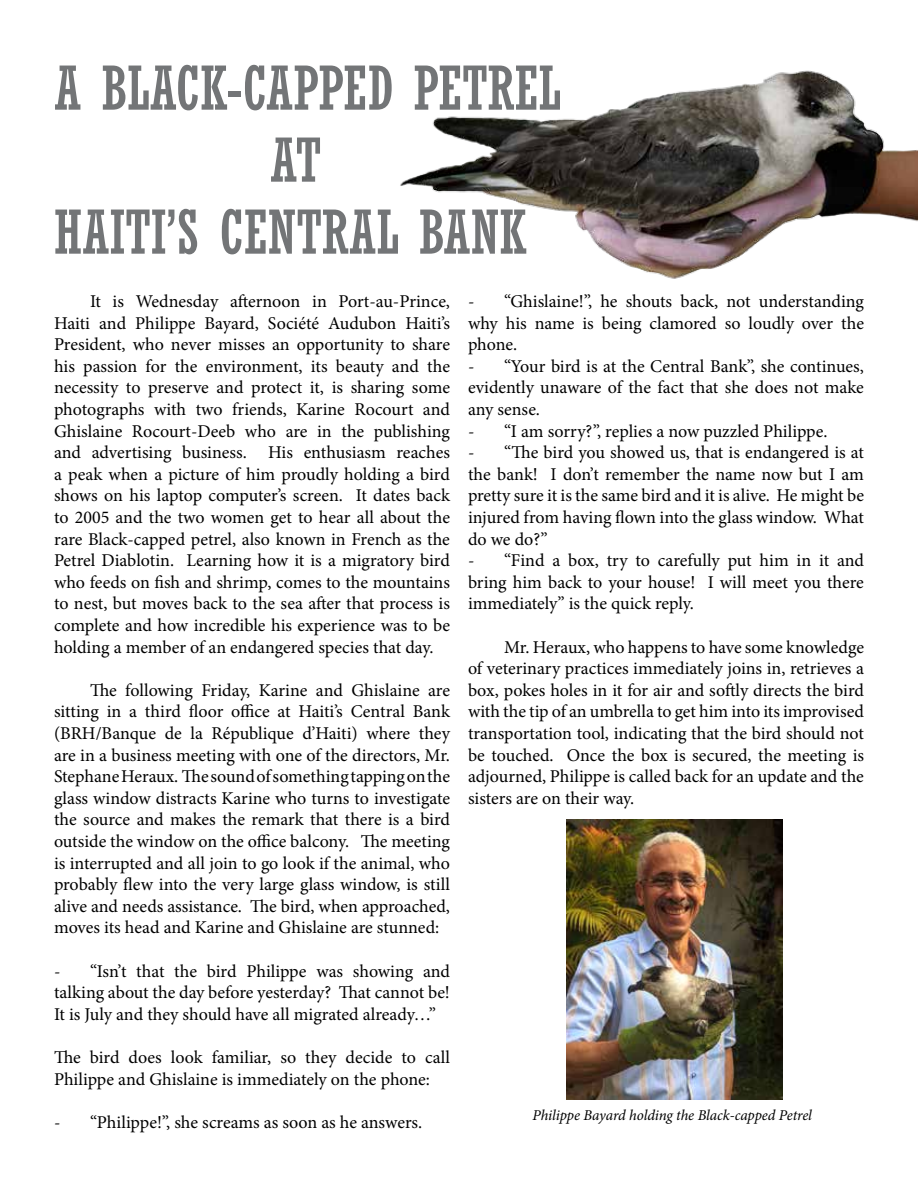
<style>
.page{position:relative;width:918px;height:1188px;background:#fff}
.page>*{position:absolute;margin:0;border:0;box-sizing:border-box;transform-origin:0 0}
.t1{font:condensed 60px/72px "Rockwell";color:#737577;text-align:center}
.t2{font:18px/21.6px "Minion Pro";letter-spacing:-.005em;color:#000;text-align:justify}
.t3{font:italic 15px "Minion Pro";letter-spacing:-.01em;color:#000}
</style>
<div class="page">
<img style="left:400px;top:70px;width:518px;height:209px">
<img style="left:566px;top:819px;width:216px;height:281px">
<h1 class="t1" style="left:54px;top:53px;width:508px">A BLACK-CAPPED PETREL<br>AT<br>HAITI’S CENTRAL BANK</h1>
<p class="t2" style="left:468px;top:291px;width:397px">- “Ghislaine!”, he shouts back, not understanding why his name is being clamored so loudly over the phone.</p>
<p class="t2" style="left:468px;top:355px;width:397px">- “Your bird is at the Central Bank”, she continues, evidently unaware of the fact that she does not make any sense.</p>
<p class="t2" style="left:468px;top:420px;width:361px">- “I am sorry?”, replies a now puzzled Philippe.</p>
<p class="t2" style="left:468px;top:442px;width:398px">- “The bird you showed us, that is endangered is at the bank! I don’t remember the name now but I am pretty sure it is the same bird and it is alive. He might be injured from having flown into the glass window. What do we do?”</p>
<p class="t2" style="left:468px;top:550px;width:398px">- “Find a box, try to carefully put him in it and bring him back to your house! I will meet you there immediately” is the quick reply.</p>
<p class="t2" style="left:468px;top:636px;width:398px;text-indent:36px">Mr. Heraux, who happens to have some knowledge of veterinary practices immediately joins in, retrieves a box, pokes holes in it for air and softly directs the bird with the tip of an umbrella to get him into its improvised transportation tool, indicating that the bird should not be touched. Once the box is secured, the meeting is adjourned, Philippe is called back for an update and the sisters are on their way.</p>
<p class="t2" style="left:54px;top:291px;width:398px;text-indent:36px">It is Wednesday afternoon in Port-au-Prince, Haiti and Philippe Bayard, Société Audubon Haiti’s President, who never misses an opportunity to share his passion for the environment, its beauty and the necessity to preserve and protect it, is sharing some photographs with two friends, Karine Rocourt and Ghislaine Rocourt-Deeb who are in the publishing and advertising business. His enthusiasm reaches a peak when a picture of him proudly holding a bird shows on his laptop computer’s screen. It dates back to 2005 and the two women get to hear all about the rare Black-capped petrel, also known in French as the Petrel Diablotin. Learning how it is a migratory bird who feeds on fish and shrimp, comes to the mountains to nest, but moves back to the sea after that process is complete and how incredible his experience was to be holding a member of an endangered species that day.</p>
<p class="t2" style="left:54px;top:679px;width:398px;text-indent:36px">The following Friday, Karine and Ghislaine are sitting in a third floor office at Haiti’s Central Bank (BRH/Banque de la République d’Haiti) where they are in a business meeting with one of the directors, Mr.<br>Stephane Heraux. The sound of something tapping on the glass window distracts Karine who turns to investigate the source and makes the remark that there is a bird outside the window on the office balcony. The meeting is interrupted and all join to go look if the animal, who probably flew into the very large glass window, is still alive and needs assistance. The bird, when approached, moves its head and Karine and Ghislaine are stunned:</p>
<p class="t2" style="left:54px;top:960px;width:398px">- “Isn’t that the bird Philippe was showing and talking about the day before yesterday? That cannot be!<br>It is July and they should have all migrated already…”</p>
<p class="t2" style="left:54px;top:1047px;width:397px">The bird does look familiar, so they decide to call<br>Philippe and Ghislaine is immediately on the phone:</p>
<p class="t2" style="left:54px;top:1111px;width:370px">- “Philippe!”, she screams as soon as he answers.</p>
<p class="t3" style="left:533px;top:1105px;width:281px">Philippe Bayard holding the Black-capped Petrel</p>
</div>
